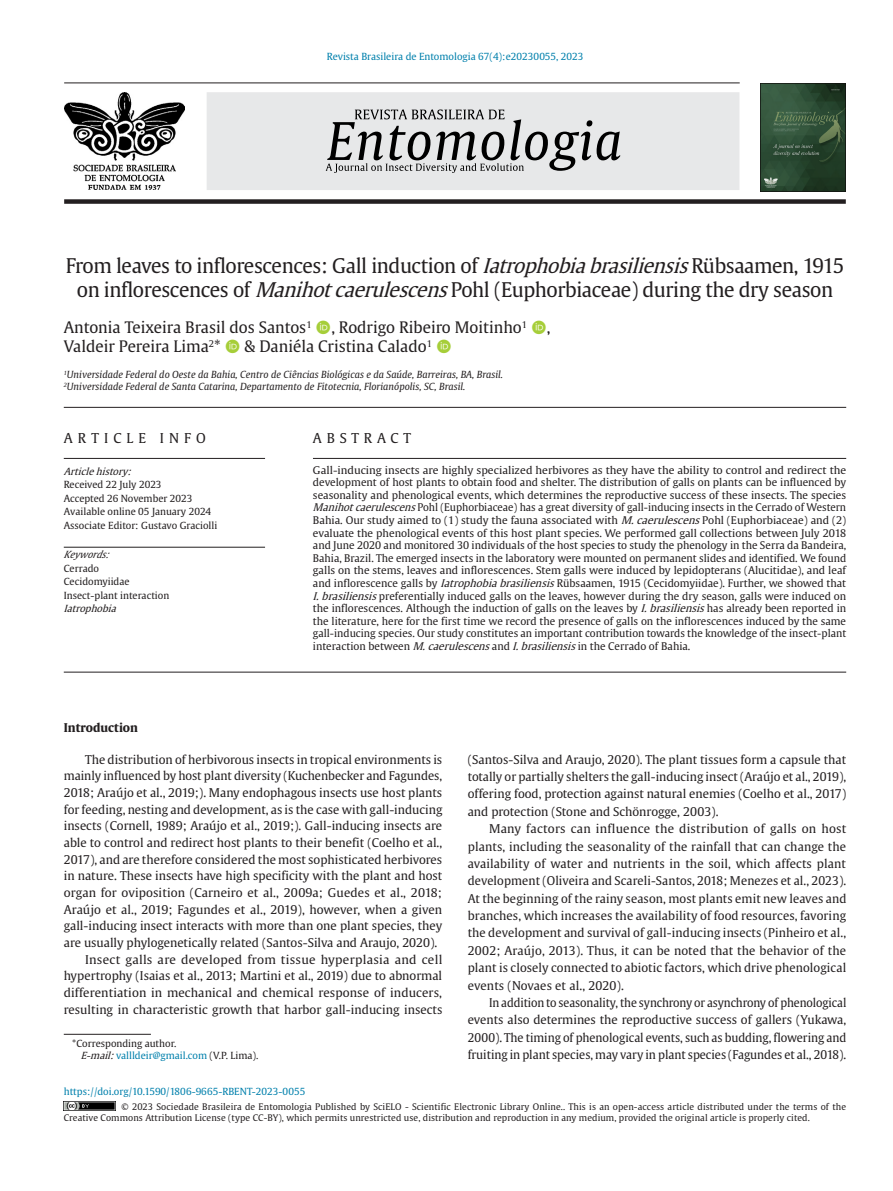
<style>
.page{position:relative;width:893px;height:1191px;background:#fff}
.page>*{position:absolute;margin:0;border:0;box-sizing:border-box;transform-origin:0 0}
.ArticleTitle{font:20.1px/24.2px "Gulliver";letter-spacing:-.02em;color:#231f20;text-align:center}
.Authors{font:15.75px "Gulliver";color:#231f20}
.ArticleInfoTitle{font:13.5px "Gulliver";letter-spacing:.38em;color:#231f20}
.AbstractTitle{font:13.5px "Gulliver";letter-spacing:.36em;color:#231f20}
.Paragraph{font:12px/16.6px "Gulliver";color:#231f20;text-align:justify}
.Paragraph-2{font:12px/17.4px "Gulliver";color:#231f20;text-align:justify;scale:.94 1}
.Heading1Alt{font:700 12px "Gulliver";color:#231f20}
.Abstract{font:10.5px/12.6px "Gulliver";color:#231f20;text-align:justify;scale:1.05 1}
.ArticleDOIAlt{font:9.75px "Gulliver";color:#0080ac}
.Affiliations{font:italic 9.75px "Gulliver";color:#231f20}
.AffiliationsAlt{font:italic 9.75px "Gulliver";color:#231f20}
.History{font:9.75px/13.5px "Gulliver";color:#231f20}
.Keywords{font:9.75px/13.5px "Gulliver";color:#231f20}
.Correspondence{font:9.75px/11.7px "Gulliver";color:#231f20}
.fnEdited-by{font:9.75px "Gulliver";color:#231f20}
.HistoryTitle{font:italic 9.75px "Gulliver";color:#231f20}
.LicenseParaAlt{font:9px/10.8px "Gulliver";letter-spacing:.01em;color:#231f20}
.s1{font-style:italic}
.s2{color:#0080ac}
</style>
<div class="page">
<img style="left:64px;top:92px;width:121px;height:98px">
<hr style="left:64px;top:83px;width:676px;height:1px;background:#231f20">
<div style="left:207px;top:92px;width:532px;height:98px;background:#e7e8e9"></div>
<div style="left:64px;top:199px;width:782px;height:5px;background:#231f20"></div>
<img style="left:761px;top:84px;width:85px;height:107px">
<svg style="left:326px;top:109px;width:294px;height:64px"></svg>
<img style="left:64px;top:1101px;width:51px;height:9px">
<hr style="left:64px;top:671px;width:782px;height:1px;background:#231f20">
<hr style="left:64px;top:407px;width:782px;height:1px;background:#231f20">
<hr style="left:313px;top:458px;width:533px;height:1px;background:#231f20">
<hr style="left:64px;top:458px;width:201px;height:1px;background:#231f20">
<hr style="left:64px;top:547px;width:201px;height:1px;background:#231f20">
<hr style="left:64px;top:1034px;width:87px;height:1px;background:#231f20">
<p class="ArticleDOIAlt" style="left:327px;top:50px;width:258px">Revista Brasileira de Entomologia 67(4):e20230055, 2023</p>
<p class="ArticleTitle" style="left:66px;top:253px;width:780px">From leaves to inflorescences: Gall induction of <span class="s1">Iatrophobiabrasiliensis</span>Rübsaamen, 1915 on inflorescences of <span class="s1">Manihotcaerulescens</span>Pohl (Euphorbiaceae) during the dry season</p>
<p class="Authors" style="left:64px;top:317px;width:249px">Antonia Teixeira Brasil dos Santos<sup>1</sup></p>
<p class="Authors" style="left:331px;top:317px;width:197px">, Rodrigo Ribeiro Moitinho<sup>1</sup></p>
<p class="Authors" style="left:547px;top:317px;width:5px">,</p>
<p class="Authors" style="left:64px;top:336px;width:159px">Valdeir Pereira Lima<sup>2</sup>*</p>
<p class="Authors" style="left:244px;top:336px;width:189px">&amp; Daniéla Cristina Calado<sup>1</sup></p>
<p class="Affiliations" style="left:64px;top:369px;width:441px"><sup>1</sup>Universidade Federal do Oeste da Bahia, Centro de Ciências Biológicas e da Saúde, Barreiras, BA, Brasil.</p>
<p class="AffiliationsAlt" style="left:64px;top:380px;width:403px"><sup>2</sup>Universidade Federal de Santa Catarina, Departamento de Fitotecnia, Florianópolis, SC, Brasil.</p>
<p class="ArticleInfoTitle" style="left:64px;top:430px;width:143px">ARTICLE INFO</p>
<p class="HistoryTitle" style="left:64px;top:465px;width:72px">Articlehistory:</p>
<p class="History" style="left:64px;top:478px;width:149px">Received 22 July 2023<br>Accepted 26 November 2023<br>Available online 05 January 2024</p>
<p class="fnEdited-by" style="left:64px;top:519px;width:155px">Associate Editor: Gustavo Graciolli</p>
<p class="Keywords" style="left:64px;top:548px;width:107px"><span class="s1">Keywords:<br></span>Cerrado<br>Cecidomyiidae<br>Insect-plant interaction<br><span class="s1">Iatrophobia</span></p>
<p class="AbstractTitle" style="left:313px;top:430px;width:100px">ABSTRACT</p>
<p class="Abstract" style="left:313px;top:463px;width:509px">Gall-inducing insects are highly specialized herbivores as they have the ability to control and redirect the development of host plants to obtain food and shelter. The distribution of galls on plants can be influenced by seasonality and phenological events, which determines the reproductive success of these insects. The species <span class="s1">Manihotcaerulescens</span>Pohl (Euphorbiaceae) has a great diversity of gall-inducing insects in the Cerrado of Western Bahia. Our study aimed to (1) study the fauna associated with <span class="s1">M.caerulescens</span>Pohl (Euphorbiaceae) and (2) evaluate the phenological events of this host plant species. We performed gall collections between July 2018 and June 2020 and monitored 30 individuals of the host species to study the phenology in the Serra da Bandeira, Bahia, Brazil. The emerged insects in the laboratory were mounted on permanent slides and identified. We found galls on the stems, leaves and inflorescences. Stem galls were induced by lepidopterans (Alucitidae), and leaf and inflorescence galls by <span class="s1">Iatrophobiabrasiliensis</span>Rübsaamen, 1915 (Cecidomyiidae). Further, we showed that <span class="s1">I.brasiliensis</span>preferentially induced galls on the leaves, however during the dry season, galls were induced on the inflorescences. Although the induction of galls on the leaves by <span class="s1">I.brasiliensis</span>has already been reported in the literature, here for the first time we record the presence of galls on the inflorescences induced by the same gall-inducing species. Our study constitutes an important contribution towards the knowledge of the insect-plant interaction between <span class="s1">M.caerulescens</span>and <span class="s1">I.brasiliensis</span>in the Cerrado of Bahia.</p>
<p class="Heading1Alt" style="left:64px;top:720px;width:76px">Introduction</p>
<p class="Paragraph" style="left:64px;top:751px;width:380px;text-indent:21px">The distribution of herbivorous insects in tropical environments is mainly influenced by host plant diversity (Kuchenbecker and Fagundes, 2018; Araújo et al., 2019;). Many endophagous insects use host plants for feeding, nesting and development, as is the case with gall-inducing insects (Cornell, 1989; Araújo et al., 2019;). Gall-inducing insects are able to control and redirect host plants to their benefit (Coelho et al., 2017), and are therefore considered the most sophisticated herbivores in nature. These insects have high specificity with the plant and host organ for oviposition (Carneiro et al., 2009a; Guedes et al., 2018; Araújo et al., 2019; Fagundes et al., 2019), however, when a given gall-inducing insect interacts with more than one plant species, they are usually phylogenetically related (Santos-Silva and Araujo, 2020).</p>
<p class="Paragraph" style="left:64px;top:951px;width:380px;text-indent:21px">Insect galls are developed from tissue hyperplasia and cell hypertrophy (Isaias et al., 2013; Martini et al., 2019) due to abnormal differentiation in mechanical and chemical response of inducers, resulting in characteristic growth that harbor gall-inducing insects</p>
<p class="Correspondence" style="left:81px;top:1038px;width:179px;text-indent:-9px">*Corresponding author.<br><span class="s1">E-mail:</span><span class="s2">vallldeir@gmail.com</span> (V.P. Lima).</p>
<p class="Paragraph" style="left:468px;top:750px;width:380px;line-height:17.4px">(Santos-Silva and Araujo, 2020). The plant tissues form a capsule that totally or partially shelters the gall-inducing insect (Araújo et al., 2019), offering food, protection against natural enemies (Coelho et al., 2017) and protection (Stone and Schönrogge, 2003).</p>
<p class="Paragraph" style="left:468px;top:820px;width:380px;line-height:17.4px;text-indent:21px">Many factors can influence the distribution of galls on host plants, including the seasonality of the rainfall that can change the availability of water and nutrients in the soil, which affects plant development (Oliveira and Scareli-Santos, 2018; Menezes et al., 2023).<br>At the beginning of the rainy season, most plants emit new leaves and branches, which increases the availability of food resources, favoring the development and survival of gall-inducing insects (Pinheiro et al., 2002; Araújo, 2013). Thus, it can be noted that the behavior of the plant is closely connected to abiotic factors, which drive phenological events (Novaes et al., 2020).</p>
<p class="Paragraph-2" style="left:468px;top:993px;width:404px;text-indent:21px">In addition to seasonality, the synchrony or asynchrony of phenological events also determines the reproductive success of gallers (Yukawa, 2000). The timing of phenological events, such as budding, flowering and fruiting in plant species, may vary in plant species (Fagundes et al., 2018).</p>
<p class="ArticleDOIAlt" style="left:64px;top:1085px;width:243px">https://doi.org/10.1590/1806-9665-RBENT-2023-0055</p>
<p class="LicenseParaAlt" style="left:64px;top:1101px;width:784px;text-indent:58px">© 2023 Sociedade Brasileira de Entomologia Published by SciELO - Scientific Electronic Library Online.. This is an open-access article distributed under the terms of the<br>Creative Commons Attribution License (type CC-BY), which permits unrestricted use, distribution and reproduction in any medium, provided the original article is properly cited.</p>
</div>
